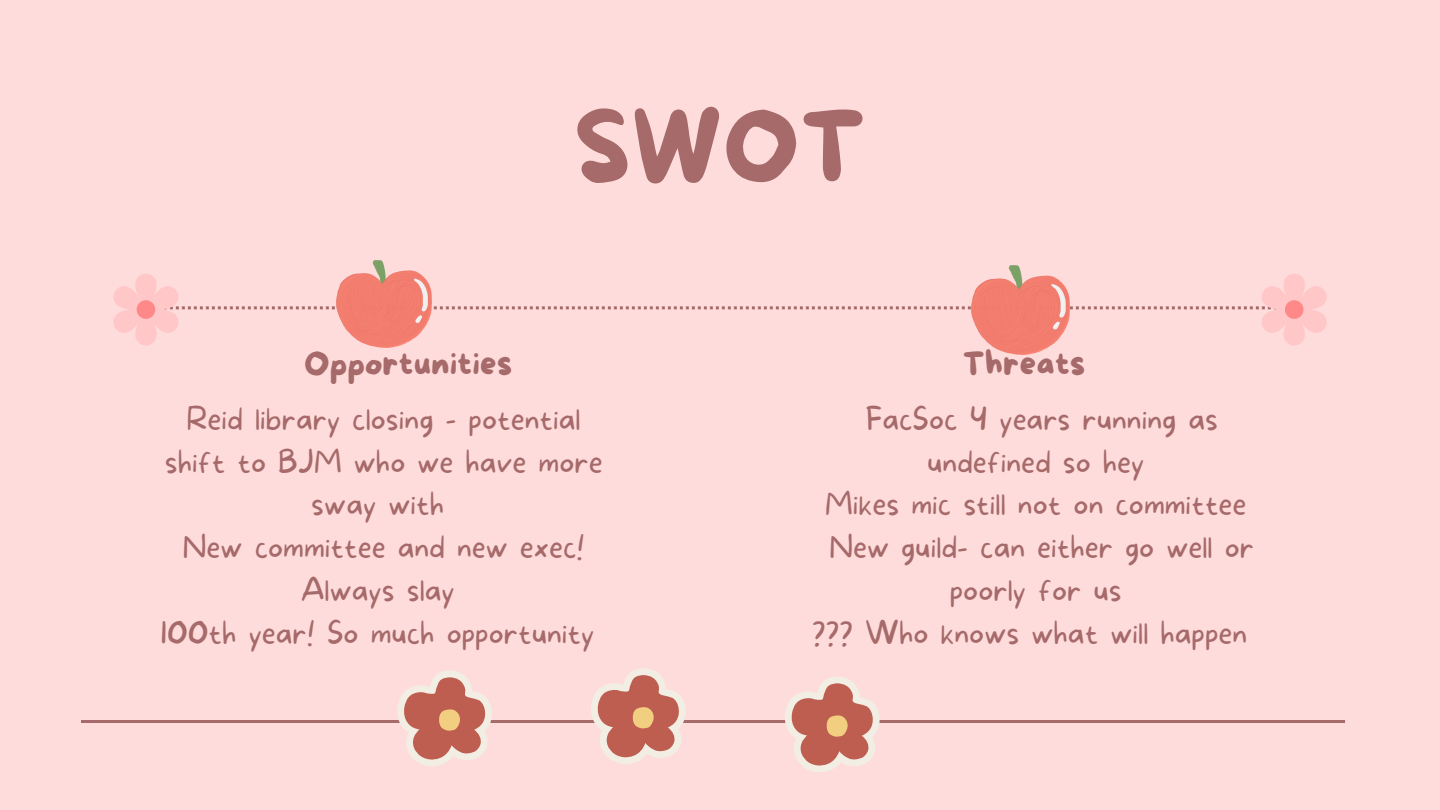
<style>
.page{position:relative;width:1440px;height:810px;background:#ffdcdc}
.page>*{position:absolute;margin:0;border:0;box-sizing:border-box;transform-origin:0 0}
.t1{font:99px "More Sugar";color:#a66a6a}
.t2{font:33px "More Sugar";color:#a66a6a}
.t3{font:100 30.8px/42.8px "More Sugar";color:#a66a6a;text-align:center}
</style>
<div class="page">
<img style="left:372px;top:260px;width:12px;height:5px">
<svg style="left:113px;top:265px;width:1214px;height:89px"></svg>
<hr style="left:81px;top:720px;width:1264px;height:3px;background:#a66a6a">
<svg style="left:397px;top:671px;width:95px;height:95px"></svg>
<svg style="left:591px;top:668px;width:95px;height:96px"></svg>
<svg style="left:785px;top:677px;width:95px;height:95px"></svg>
<p class="t1" style="left:574px;top:93px;width:294px">SWOT</p>
<p class="t2" style="left:304px;top:346px;width:210px">Opportunities</p>
<p class="t2" style="left:963px;top:346px;width:124px">Threats</p>
<p class="t3" style="left:165px;top:399px;width:439px">Reid library closing - potential shift to BJM who we have more sway with</p>
<p class="t3" style="left:183px;top:527px;width:403px">New committee and new exec!<br>Always slay</p>
<p class="t3" style="left:161px;top:612px;width:435px">100th year! So much opportunity</p>
<p class="t3" style="left:866px;top:399px;width:354px">FacSoc 4 years running as undefined so hey</p>
<p class="t3" style="left:825px;top:484px;width:423px">Mikes mic still not on committee</p>
<p class="t3" style="left:829px;top:527px;width:426px">New guild- can either go well or poorly for us</p>
<p class="t3" style="left:812px;top:612px;width:437px">??? Who knows what will happen</p>
</div>
